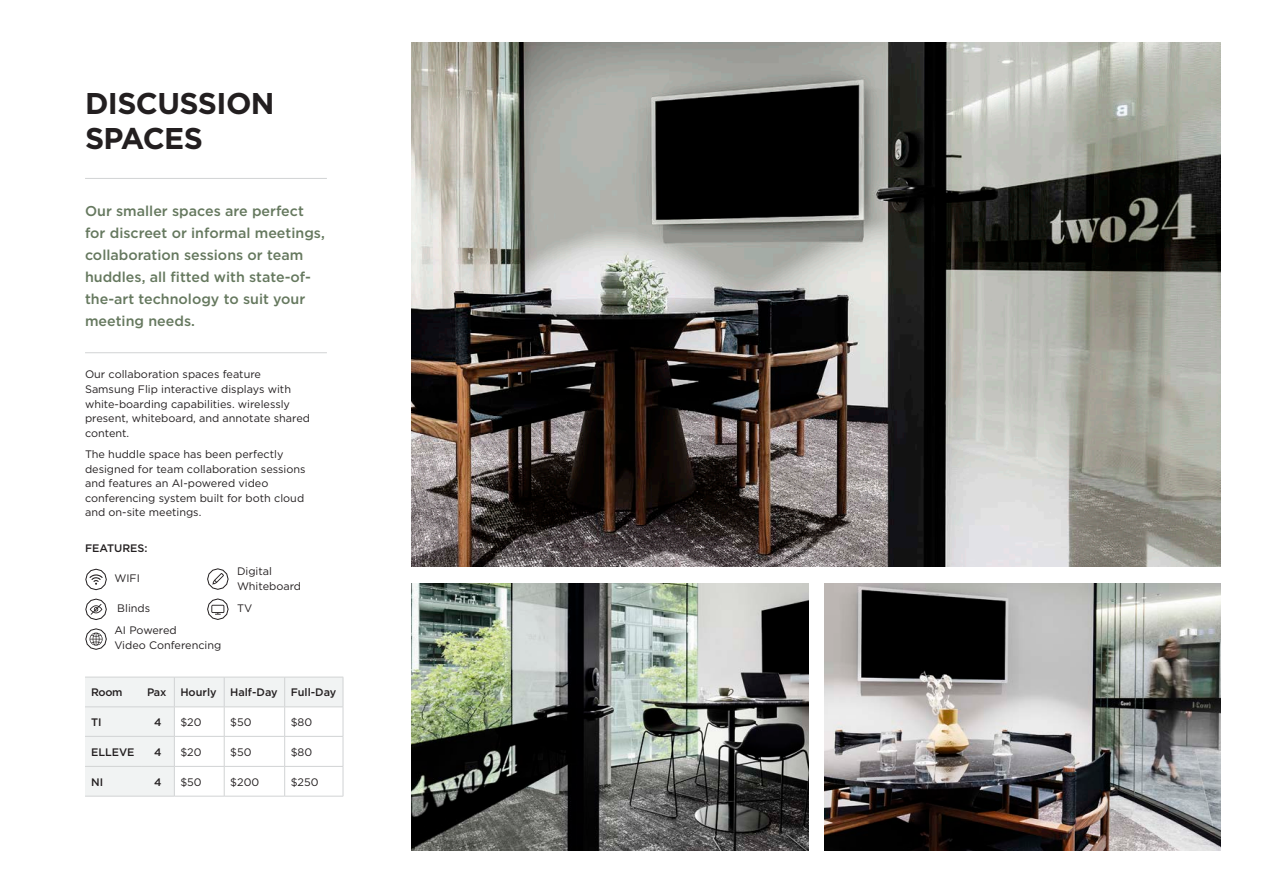
<style>
.page{position:relative;width:1263px;height:893px;background:#fff}
.page>*{position:absolute;margin:0;border:0;box-sizing:border-box;transform-origin:0 0}
.t1{font:700 30px/34.5px "Gotham";letter-spacing:-.02em;color:#231f20}
.Feature{font:500 14.25px/22.2px "Gotham";color:#65785e}
.body_copy{font:10.8px/14.7px "Gotham";color:#231f20}
.body_copy-2{font:500 10.8px "Gotham";color:#231f20}
</style>
<div class="page">
<hr style="left:85px;top:178px;width:242px;height:1px;background:#d1d3d4">
<hr style="left:85px;top:352px;width:242px;height:1px;background:#d1d3d4">
<img style="left:412px;top:43px;width:808px;height:523px">
<img style="left:824px;top:583px;width:396px;height:267px">
<svg style="left:85px;top:677px;width:259px;height:119px"></svg>
<hr style="left:85px;top:796px;width:56px;height:1px;background:#d1d3d4">
<hr style="left:141px;top:796px;width:33px;height:1px;background:#d1d3d4">
<hr style="left:174px;top:796px;width:50px;height:1px;background:#d1d3d4">
<hr style="left:224px;top:796px;width:61px;height:1px;background:#d1d3d4">
<hr style="left:285px;top:796px;width:58px;height:1px;background:#d1d3d4">
<img style="left:412px;top:583px;width:396px;height:267px">
<svg style="left:85px;top:569px;width:22px;height:21px"></svg>
<svg style="left:207px;top:568px;width:22px;height:22px"></svg>
<svg style="left:85px;top:599px;width:22px;height:21px"></svg>
<svg style="left:207px;top:598px;width:22px;height:22px"></svg>
<svg style="left:85px;top:628px;width:22px;height:22px"></svg>
<p class="t1" style="left:85px;top:86px;width:191px">DISCUSSION<br>SPACES</p>
<p class="Feature" style="left:85px;top:199px;width:241px">Our smaller spaces are perfect for discreet or informal meetings, collaboration sessions or team huddles, all fitted with state-of&shy;the-art technology to suit your meeting needs.</p>
<p class="body_copy" style="left:85px;top:367px;width:227px">Our collaboration spaces feature Samsung Flip interactive displays with white-boarding capabilities. wirelessly present, whiteboard, and annotate shared content.</p>
<p class="body_copy" style="left:85px;top:447px;width:222px">The huddle space has been perfectly designed for team collaboration sessions and features an AI-powered video conferencing system built for both cloud and on-site meetings.</p>
<p class="body_copy-2" style="left:85px;top:541px;width:64px">FEATURES:</p>
<p class="body_copy" style="left:114px;top:571px;width:27px">WIFI</p>
<p class="body_copy" style="left:237px;top:563px;width:66px">Digital<br>Whiteboard</p>
<p class="body_copy" style="left:117px;top:601px;width:34px">Blinds</p>
<p class="body_copy" style="left:237px;top:601px;width:17px">TV</p>
<p class="body_copy" style="left:114px;top:623px;width:108px">AI Powered<br>Video Conferencing</p>
<p class="body_copy-2" style="left:91px;top:685px;width:33px">Room</p>
<p class="body_copy-2" style="left:147px;top:685px;width:21px">Pax</p>
<p class="body_copy-2" style="left:180px;top:685px;width:38px">Hourly</p>
<p class="body_copy-2" style="left:230px;top:685px;width:49px">Half-Day</p>
<p class="body_copy-2" style="left:291px;top:685px;width:47px">Full-Day</p>
<p class="body_copy-2" style="left:91px;top:715px;width:12px">TI</p>
<p class="body_copy-2" style="left:154px;top:715px;width:9px">4</p>
<p class="body_copy" style="left:180px;top:715px;width:23px">$20</p>
<p class="body_copy" style="left:230px;top:715px;width:23px">$50</p>
<p class="body_copy" style="left:291px;top:715px;width:23px">$80</p>
<p class="body_copy-2" style="left:91px;top:745px;width:45px">ELLEVE</p>
<p class="body_copy-2" style="left:154px;top:745px;width:9px">4</p>
<p class="body_copy" style="left:180px;top:744px;width:23px">$20</p>
<p class="body_copy" style="left:230px;top:744px;width:23px">$50</p>
<p class="body_copy" style="left:291px;top:744px;width:23px">$80</p>
<p class="body_copy-2" style="left:91px;top:775px;width:14px">NI</p>
<p class="body_copy-2" style="left:154px;top:775px;width:9px">4</p>
<p class="body_copy" style="left:180px;top:774px;width:23px">$50</p>
<p class="body_copy" style="left:230px;top:774px;width:30px">$200</p>
<p class="body_copy" style="left:291px;top:774px;width:29px">$250</p>
</div>
